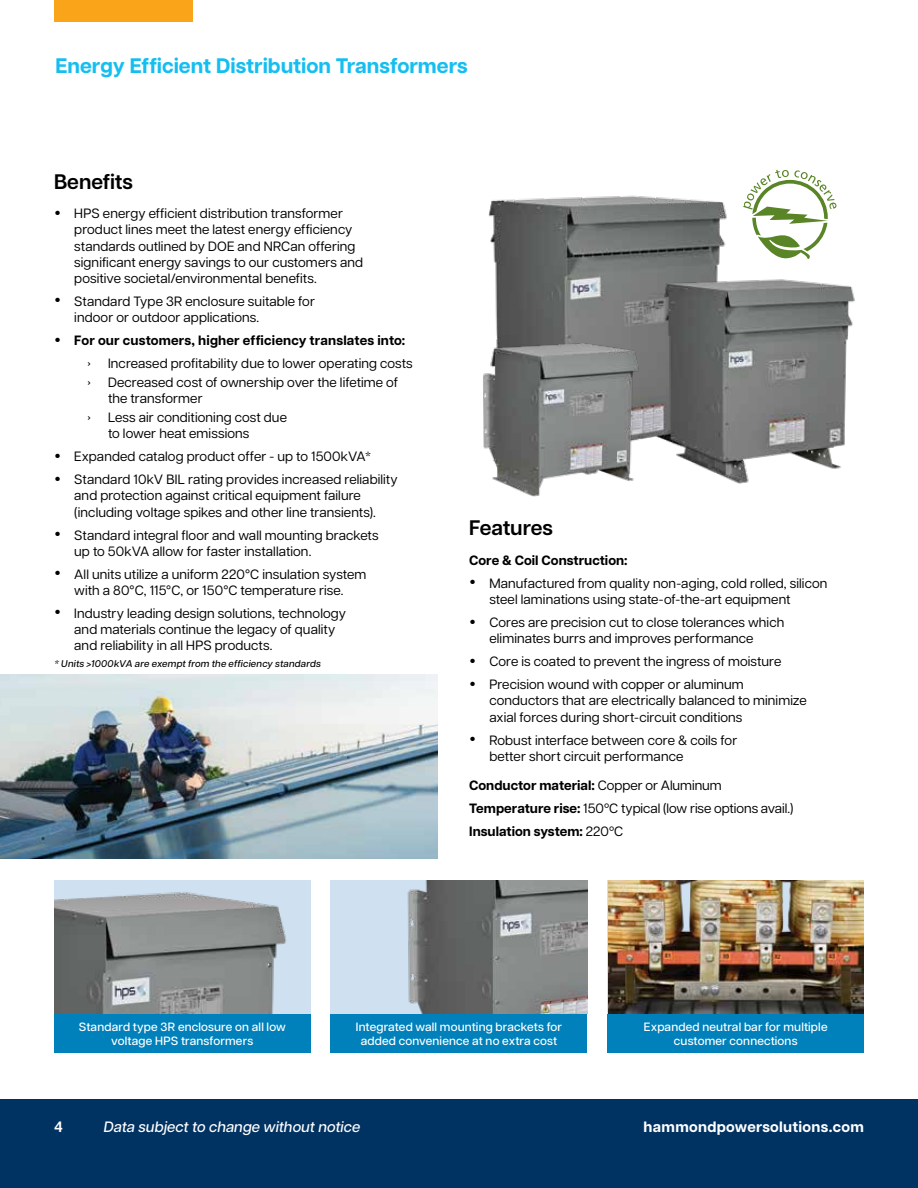
<style>
.page{position:relative;width:918px;height:1188px;background:#fff}
.page>*{position:absolute;margin:0;border:0;box-sizing:border-box;transform-origin:0 0}
.t1{font:700 21px "Articulat CF";color:#15bef0}
.t2{font:600 21px "Articulat CF";letter-spacing:-.005em;color:#000}
.t3{font:italic 500 15px "Articulat CF";letter-spacing:.005em;color:#fff}
.t4{font:700 15px "Articulat CF";letter-spacing:.02em;color:#fff}
.t5{font:600 15px "Articulat CF";color:#fff}
.t6{font:13.5px/16.2px "Articulat CF";letter-spacing:.01em;color:#000}
.t7{font:700 13.5px/23px "Articulat CF";letter-spacing:.01em;color:#000}
.t8{font:500 12px/14.4px "Articulat CF";letter-spacing:.015em;color:#fff;text-align:center}
.t9{font:italic 500 9.75px "Articulat CF";letter-spacing:.02em;color:#000}
.s1{font-size:27px}
.s2{font-weight:400;font-size:27px}
.s3{font-weight:400}
.s4{font-weight:700}
</style>
<div class="page">
<div style="left:0;top:1099px;width:918px;height:89px;background:#003262"></div>
<div style="left:54px;top:0;width:138px;height:22px;background:#faa41a"></div>
<svg style="left:743px;top:170px;width:94px;height:89px"></svg>
<div style="left:331px;top:1013px;width:256px;height:40px;background:#0081bc"></div>
<div style="left:331px;top:880px;width:256px;height:133px;background:#cfe0f0"></div>
<img style="left:407px;top:880px;width:180px;height:133px">
<div style="left:54px;top:1013px;width:256px;height:40px;background:#0081bc"></div>
<div style="left:54px;top:880px;width:256px;height:133px;background:#cfe0f0"></div>
<img style="left:54px;top:892px;width:233px;height:121px">
<div style="left:608px;top:1013px;width:256px;height:40px;background:#0081bc"></div>
<img style="left:608px;top:880px;width:256px;height:133px">
<img style="left:0;top:674px;width:437px;height:184px">
<img style="left:488px;top:195px;width:239px;height:245px">
<img style="left:663px;top:275px;width:192px;height:209px">
<img style="left:483px;top:338px;width:159px;height:159px">
<h1 class="t1" style="left:55px;top:50px;width:414px">Energy Efficient Distribution Transformers</h1>
<h1 class="t2" style="left:54px;top:166px;width:80px">Benefits</h1>
<p class="t6" style="left:74px;top:205px;width:290px;text-indent:-20px"><span class="s1">•</span> HPS energy efficient distribution transformer product lines meet the latest energy efficiency standards outlined by DOE and NRCan offering significant energy savings to our customers and positive societal/environmental benefits.</p>
<p class="t6" style="left:74px;top:292px;width:242px;text-indent:-20px"><span class="s1">•</span> Standard Type 3R enclosure suitable for indoor or outdoor applications.</p>
<p class="t7" style="left:88px;top:329px;width:319px;text-indent:-34px"><span class="s2">•</span> For our customers, higher efficiency translates into: <span class="s3">›</span></p>
<p class="t6" style="left:108px;top:354px;width:306px">Increased profitability due to lower operating costs</p>
<p class="t6" style="left:88px;top:373px;width:4px">›</p>
<p class="t6" style="left:108px;top:373px;width:292px">Decreased cost of ownership over the lifetime of the transformer</p>
<p class="t6" style="left:88px;top:408px;width:4px">›</p>
<p class="t6" style="left:108px;top:408px;width:180px">Less air conditioning cost due to lower heat emissions</p>
<p class="t6" style="left:54px;top:448px;width:319px"><span class="s1">•</span> Expanded catalog product offer - up to 1500kVA*</p>
<p class="t6" style="left:74px;top:470px;width:325px;text-indent:-20px"><span class="s1">•</span> Standard 10kV BIL rating provides increased reliability and protection against critical equipment failure (including voltage spikes and other line transients).</p>
<p class="t6" style="left:74px;top:526px;width:306px;text-indent:-20px"><span class="s1">•</span> Standard integral floor and wall mounting brackets up to 50kVA allow for faster installation.</p>
<p class="t6" style="left:54px;top:565px;width:314px;text-align:center"><span class="s1">•</span> All units utilize a uniform 220°C insulation system with a 80°C, 115°C, or 150°C temperature rise.</p>
<p class="t6" style="left:74px;top:604px;width:273px;text-indent:-20px"><span class="s1">•</span> Industry leading design solutions, technology and materials continue the legacy of quality and reliability in all HPS products.</p>
<p class="t9" style="left:54px;top:656px;width:268px">* Units &gt;1000kVA are exempt from the efficiency standards</p>
<h1 class="t2" style="left:469px;top:513px;width:85px">Features</h1>
<p class="t7" style="left:469px;top:548px;width:160px">Core &amp; Coil Construction:</p>
<p class="t6" style="left:489px;top:574px;width:340px;text-indent:-20px"><span class="s1">•</span> Manufactured from quality non-aging, cold rolled, silicon steel laminations using state-of-the-art equipment</p>
<p class="t6" style="left:489px;top:613px;width:296px;text-indent:-20px"><span class="s1">•</span> Cores are precision cut to close tolerances which eliminates burrs and improves performance</p>
<p class="t6" style="left:469px;top:653px;width:314px"><span class="s1">•</span> Core is coated to prevent the ingress of moisture</p>
<p class="t6" style="left:489px;top:675px;width:319px;text-indent:-20px"><span class="s1">•</span> Precision wound with copper or aluminum conductors that are electrically balanced to minimize axial forces during short-circuit conditions</p>
<p class="t6" style="left:489px;top:731px;width:249px;text-indent:-20px"><span class="s1">•</span> Robust interface between core &amp; coils for better short circuit performance</p>
<p class="t6" style="left:469px;top:773px;width:326px;line-height:23px"><span class="s4">Conductor material:</span> Copper or Aluminum<br><span class="s4">Temperature rise:</span> 150ºC typical (low rise options avail.)<br><span class="s4">Insulation system:</span> 220ºC</p>
<p class="t8" style="left:79px;top:1019px;width:209px">Standard type 3R enclosure on all low voltage HPS transformers</p>
<p class="t8" style="left:644px;top:1019px;width:185px">Expanded neutral bar for multiple customer connections</p>
<p class="t8" style="left:356px;top:1019px;width:208px">Integrated wall mounting brackets for added convenience at no extra cost</p>
<p class="t5" style="left:54px;top:1116px;width:10px">4</p>
<p class="t3" style="left:104px;top:1116px;width:258px">Data subject to change without notice</p>
<p class="t4" style="left:644px;top:1116px;width:222px">hammondpowersolutions.com</p>
</div>
